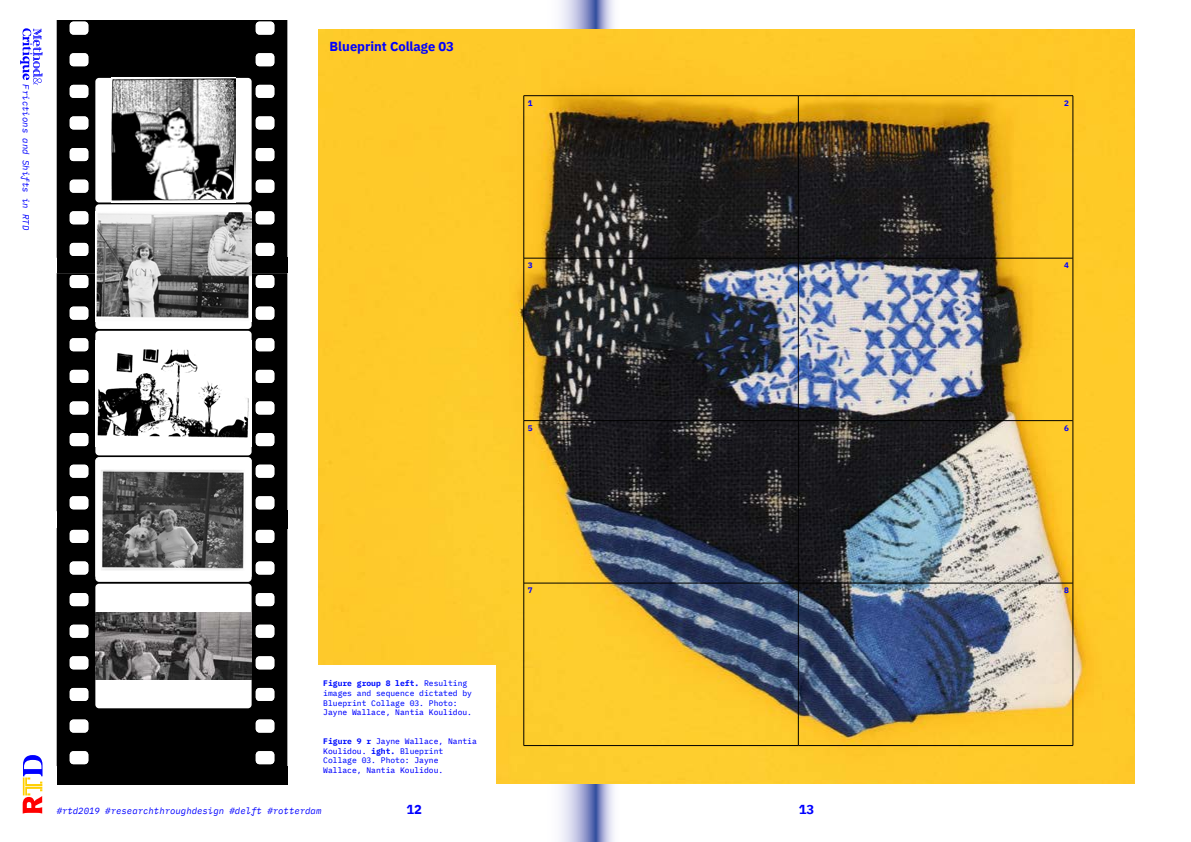
<style>
.page{position:relative;width:1191px;height:842px;background:#fff}
.page>*{position:absolute;margin:0;border:0;box-sizing:border-box;transform-origin:0 0}
.t1{font:700 13px "IBM Plex Sans";color:#00f}
.t2{font:italic 9px "IBM Plex Mono";color:#00f}
.t3{font:8px/9.6px "IBM Plex Mono Text";color:#00f}
.t4{font:8px/9.6px "IBM Plex Mono Text";color:#000dff}
.t5{font:700 8px "IBM Plex Mono";color:#000dff}
.t6{font:700 8px "IBM Plex Mono";color:#00f}
.s1{font-family:"IBM Plex Mono Text";font-weight:400}
.s2{color:#00f}
.s3{font-family:"IBM Plex Mono";font-weight:700;color:#000dff}
.s4{color:#000dff}
</style>
<div class="page">
<svg style="left:595px;top:0;width:29px;height:842px"></svg>
<svg style="left:539px;top:0;width:56px;height:842px"></svg>
<svg style="left:20px;top:28px;width:23px;height:57px"></svg>
<svg style="left:23px;top:755px;width:20px;height:59px"></svg>
<img style="left:318px;top:30px;width:816px;height:754px">
<div style="left:317px;top:665px;width:179px;height:119px;background:#fff"></div>
<svg style="left:57px;top:273px;width:230px;height:237px;background:#070707"></svg>
<div style="left:70px;top:275px;width:18px;height:13px;background:#fff;border-radius:4px"></div>
<div style="left:70px;top:307px;width:18px;height:13px;background:#fff;border-radius:4px"></div>
<div style="left:70px;top:338px;width:18px;height:13px;background:#fff;border-radius:4px"></div>
<div style="left:70px;top:370px;width:18px;height:13px;background:#fff;border-radius:4px"></div>
<div style="left:70px;top:401px;width:18px;height:13px;background:#fff;border-radius:4px"></div>
<div style="left:70px;top:433px;width:18px;height:13px;background:#fff;border-radius:4px"></div>
<div style="left:70px;top:465px;width:18px;height:13px;background:#fff;border-radius:4px"></div>
<div style="left:70px;top:496px;width:18px;height:13px;background:#fff;border-radius:4px"></div>
<div style="left:256px;top:275px;width:18px;height:13px;background:#fff;border-radius:4px"></div>
<div style="left:256px;top:307px;width:18px;height:13px;background:#fff;border-radius:4px"></div>
<div style="left:256px;top:338px;width:18px;height:13px;background:#fff;border-radius:4px"></div>
<div style="left:256px;top:370px;width:18px;height:13px;background:#fff;border-radius:4px"></div>
<div style="left:256px;top:401px;width:18px;height:13px;background:#fff;border-radius:4px"></div>
<div style="left:256px;top:433px;width:18px;height:13px;background:#fff;border-radius:4px"></div>
<div style="left:256px;top:465px;width:18px;height:13px;background:#fff;border-radius:4px"></div>
<div style="left:256px;top:496px;width:18px;height:13px;background:#fff;border-radius:4px"></div>
<div style="left:57px;top:529px;width:230px;height:237px;background:#000"></div>
<div style="left:70px;top:530px;width:18px;height:13px;background:#fff;border-radius:4px"></div>
<div style="left:70px;top:561px;width:18px;height:13px;background:#fff;border-radius:4px"></div>
<div style="left:70px;top:593px;width:18px;height:13px;background:#fff;border-radius:4px"></div>
<div style="left:70px;top:625px;width:18px;height:13px;background:#fff;border-radius:4px"></div>
<div style="left:70px;top:656px;width:18px;height:13px;background:#fff;border-radius:4px"></div>
<div style="left:70px;top:688px;width:18px;height:13px;background:#fff;border-radius:4px"></div>
<div style="left:70px;top:719px;width:18px;height:13px;background:#fff;border-radius:4px"></div>
<div style="left:70px;top:751px;width:18px;height:13px;background:#fff;border-radius:4px"></div>
<div style="left:256px;top:530px;width:18px;height:13px;background:#fff;border-radius:4px"></div>
<div style="left:256px;top:561px;width:18px;height:13px;background:#fff;border-radius:4px"></div>
<div style="left:256px;top:593px;width:18px;height:13px;background:#fff;border-radius:4px"></div>
<div style="left:256px;top:625px;width:18px;height:13px;background:#fff;border-radius:4px"></div>
<div style="left:256px;top:656px;width:18px;height:13px;background:#fff;border-radius:4px"></div>
<div style="left:256px;top:688px;width:18px;height:13px;background:#fff;border-radius:4px"></div>
<div style="left:256px;top:719px;width:18px;height:13px;background:#fff;border-radius:4px"></div>
<div style="left:256px;top:751px;width:18px;height:13px;background:#fff;border-radius:4px"></div>
<div style="left:57px;top:20px;width:230px;height:237px;background:#000"></div>
<div style="left:70px;top:22px;width:18px;height:13px;background:#fff;border-radius:4px"></div>
<div style="left:70px;top:53px;width:18px;height:13px;background:#fff;border-radius:4px"></div>
<div style="left:70px;top:85px;width:18px;height:13px;background:#fff;border-radius:4px"></div>
<div style="left:70px;top:116px;width:18px;height:13px;background:#fff;border-radius:4px"></div>
<div style="left:70px;top:148px;width:18px;height:13px;background:#fff;border-radius:4px"></div>
<div style="left:70px;top:180px;width:18px;height:13px;background:#fff;border-radius:4px"></div>
<div style="left:70px;top:211px;width:18px;height:13px;background:#fff;border-radius:4px"></div>
<div style="left:70px;top:243px;width:18px;height:13px;background:#fff;border-radius:4px"></div>
<div style="left:256px;top:22px;width:18px;height:13px;background:#fff;border-radius:4px"></div>
<div style="left:256px;top:53px;width:18px;height:13px;background:#fff;border-radius:4px"></div>
<div style="left:256px;top:85px;width:18px;height:13px;background:#fff;border-radius:4px"></div>
<div style="left:256px;top:116px;width:18px;height:13px;background:#fff;border-radius:4px"></div>
<div style="left:256px;top:148px;width:18px;height:13px;background:#fff;border-radius:4px"></div>
<div style="left:256px;top:180px;width:18px;height:13px;background:#fff;border-radius:4px"></div>
<div style="left:256px;top:211px;width:18px;height:13px;background:#fff;border-radius:4px"></div>
<div style="left:256px;top:243px;width:18px;height:13px;background:#fff;border-radius:4px"></div>
<div style="left:57px;top:510px;width:230px;height:19px;background:#000"></div>
<div style="left:57px;top:766px;width:230px;height:18px;background:#000"></div>
<div style="left:57px;top:257px;width:230px;height:16px;background:#000"></div>
<div style="left:95px;top:204px;width:157px;height:125px;background:#fff;border-radius:4px"></div>
<img style="left:96px;top:212px;width:156px;height:107px">
<div style="left:95px;top:331px;width:157px;height:124px;background:#fff;border-radius:4px"></div>
<img style="left:97px;top:349px;width:152px;height:89px">
<div style="left:95px;top:78px;width:157px;height:124px;background:#fff;border-radius:4px"></div>
<img style="left:111px;top:78px;width:124px;height:123px">
<div style="left:95px;top:457px;width:157px;height:125px;background:#fff;border-radius:4px"></div>
<img style="left:95px;top:457px;width:157px;height:120px">
<div style="left:95px;top:584px;width:157px;height:124px;background:#fff;border-radius:4px"></div>
<img style="left:95px;top:612px;width:157px;height:68px">
<hr style="left:524px;top:258px;width:274px;height:1px;background:#000">
<hr style="left:798px;top:258px;width:274px;height:1px;background:#000">
<hr style="left:524px;top:420px;width:274px;height:1px;background:#000">
<hr style="left:798px;top:420px;width:274px;height:1px;background:#000">
<hr style="left:524px;top:583px;width:274px;height:1px;background:#000">
<hr style="left:798px;top:583px;width:274px;height:1px;background:#000">
<hr style="left:798px;top:96px;width:275px;height:1px;background:#000">
<hr style="left:1072px;top:96px;width:1px;height:162px;background:#000">
<hr style="left:1072px;top:258px;width:1px;height:163px;background:#000">
<hr style="left:1072px;top:421px;width:1px;height:162px;background:#000">
<hr style="left:1072px;top:583px;width:1px;height:162px;background:#000">
<hr style="left:798px;top:745px;width:275px;height:1px;background:#000">
<hr style="left:523px;top:96px;width:275px;height:1px;background:#000">
<hr style="left:523px;top:96px;width:1px;height:162px;background:#000">
<hr style="left:798px;top:96px;width:1px;height:162px;background:#000">
<hr style="left:523px;top:258px;width:1px;height:163px;background:#000">
<hr style="left:798px;top:258px;width:1px;height:163px;background:#000">
<hr style="left:523px;top:421px;width:1px;height:162px;background:#000">
<hr style="left:798px;top:421px;width:1px;height:162px;background:#000">
<hr style="left:523px;top:583px;width:1px;height:162px;background:#000">
<hr style="left:798px;top:583px;width:1px;height:162px;background:#000">
<hr style="left:523px;top:745px;width:275px;height:1px;background:#000">
<p class="t2" style="left:33px;top:84px;width:147px;rotate:90deg">Frictions and Shifts in RTD</p>
<h1 class="t1" style="left:330px;top:36px;width:126px">Blueprint Collage 03</h1>
<p class="t6" style="left:528px;top:97px;width:6px">1</p>
<p class="t6" style="left:1064px;top:97px;width:6px">2</p>
<p class="t6" style="left:528px;top:259px;width:6px">3</p>
<p class="t6" style="left:1064px;top:259px;width:6px">4</p>
<p class="t6" style="left:528px;top:422px;width:6px">5</p>
<p class="t6" style="left:1064px;top:422px;width:6px">6</p>
<p class="t5" style="left:323px;top:677px;width:145px">Figure group 8 left. <span class="s1">Resulting</span></p>
<p class="t4" style="left:323px;top:688px;width:150px">images and sequence dictated by<br>Blueprint Collage 03. Photo:<br><span class="s2">Jayne Wallace, Nantia Koulidou</span>.</p>
<p class="t3" style="left:323px;top:736px;width:155px"><span class="s3">Figure 9 r</span> Jayne Wallace, Nantia<br>Koulidou. <span class="s3">ight.</span> <span class="s4">Blueprint<br>Collage 03. Photo:</span> Jayne<br>Wallace, Nantia Koulidou.</p>
<p class="t6" style="left:528px;top:584px;width:6px">7</p>
<p class="t6" style="left:1064px;top:584px;width:6px">8</p>
<p class="t2" style="left:57px;top:803px;width:266px">#rtd2019 #researchthroughdesign #delft #rotterdam</p>
<h1 class="t1" style="left:406px;top:799px;width:17px">12</h1>
<h1 class="t1" style="left:798px;top:799px;width:17px">13</h1>
</div>
